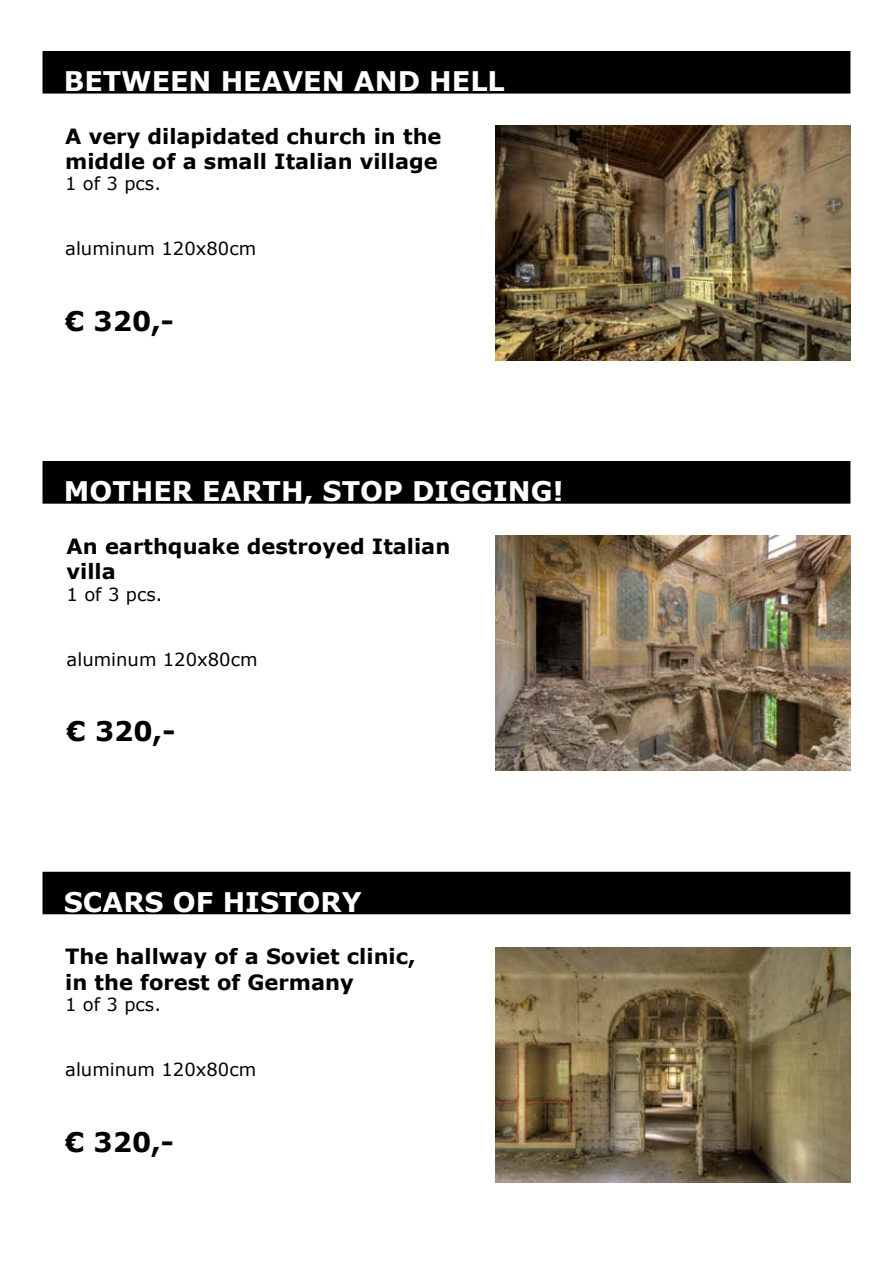
<style>
.page{position:relative;width:893px;height:1263px;background:#fff}
.page>*{position:absolute;margin:0;border:0;box-sizing:border-box;transform-origin:0 0}
.t1{font:700 27px "Verdana";color:#fff}
.t2{font:700 27px "Verdana";color:#000}
.t3{font:700 21px/25.2px "Verdana";color:#000}
.t4{font:18px "Verdana";color:#000}
</style>
<div class="page">
<div style="left:43px;top:52px;width:807px;height:41px;background:#000"></div>
<div style="left:43px;top:51px;width:807px;height:43px;border:2px solid #000"></div>
<img style="left:496px;top:125px;width:354px;height:235px">
<div style="left:43px;top:462px;width:807px;height:41px;background:#000"></div>
<div style="left:43px;top:461px;width:807px;height:43px;border:2px solid #000"></div>
<img style="left:496px;top:535px;width:354px;height:236px">
<div style="left:43px;top:872px;width:807px;height:41px;background:#000"></div>
<div style="left:43px;top:872px;width:807px;height:42px;border:2px solid #000"></div>
<img style="left:496px;top:947px;width:354px;height:235px">
<p class="t1" style="left:64px;top:62px;width:442px">BETWEEN HEAVEN AND HELL</p>
<p class="t3" style="left:65px;top:123px;width:378px">A very dilapidated church in the middle of a small Italian village</p>
<p class="t4" style="left:65px;top:171px;width:97px">1 of 3 pcs.</p>
<p class="t4" style="left:65px;top:236px;width:193px">aluminum 120x80cm</p>
<p class="t2" style="left:65px;top:302px;width:110px">€ 320,-</p>
<p class="t1" style="left:64px;top:472px;width:501px">MOTHER EARTH, STOP DIGGING!</p>
<p class="t3" style="left:67px;top:533px;width:385px">An earthquake destroyed Italian villa</p>
<p class="t4" style="left:67px;top:582px;width:97px">1 of 3 pcs.</p>
<p class="t4" style="left:67px;top:647px;width:193px">aluminum 120x80cm</p>
<p class="t2" style="left:67px;top:712px;width:110px">€ 320,-</p>
<p class="t1" style="left:64px;top:882px;width:299px">SCARS OF HISTORY</p>
<p class="t3" style="left:65px;top:944px;width:352px">The hallway of a Soviet clinic, in the forest of Germany</p>
<p class="t4" style="left:65px;top:992px;width:97px">1 of 3 pcs.</p>
<p class="t4" style="left:65px;top:1057px;width:193px">aluminum 120x80cm</p>
<p class="t2" style="left:65px;top:1123px;width:110px">€ 320,-</p>
</div>
